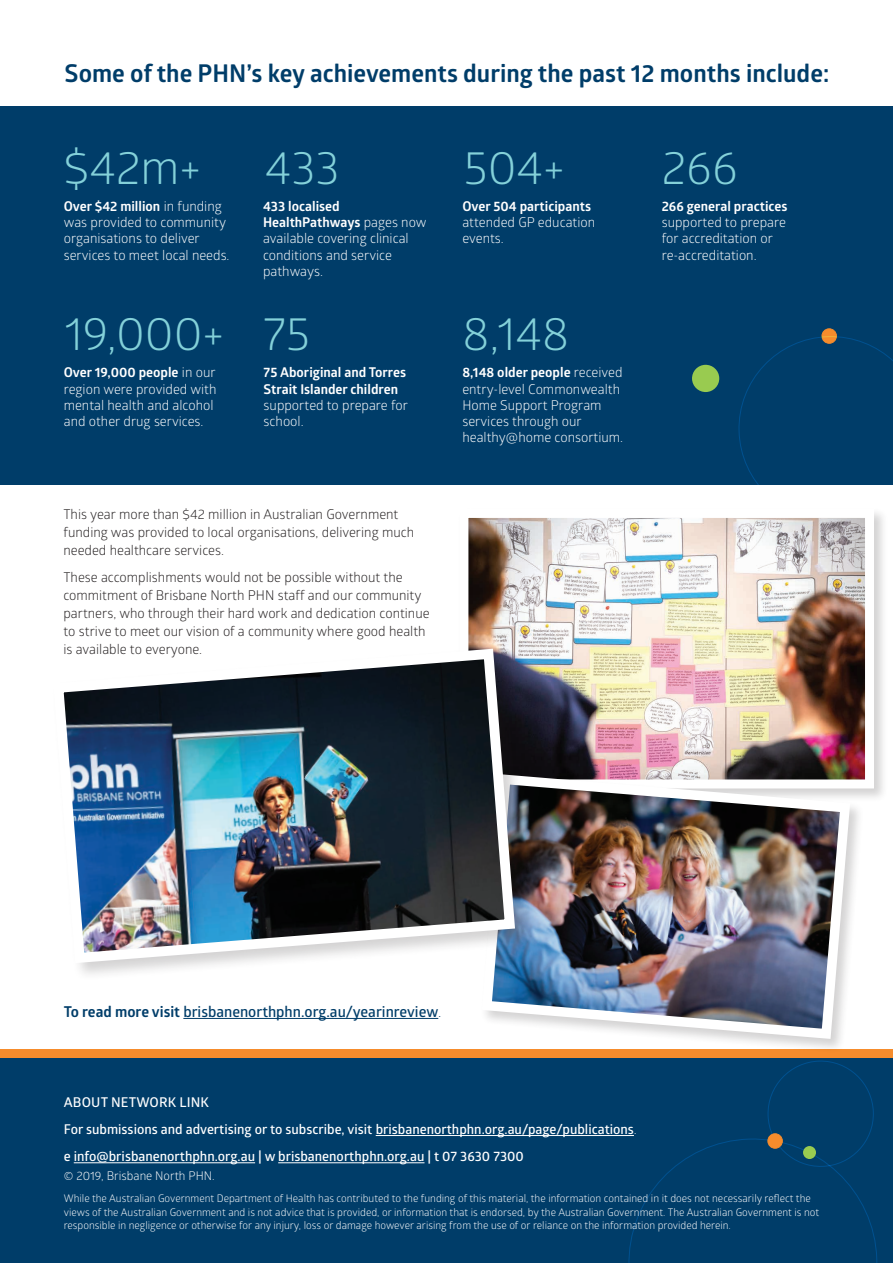
<style>
.page{position:relative;width:893px;height:1263px;background:#fff}
.page>*{position:absolute;margin:0;border:0;box-sizing:border-box;transform-origin:0 0}
.body{font:46.5px "Glober";color:#84d1d9}
.body-2{font:700 24.6px "Glober";color:#003d69}
.body-3{font:600 15px "Glober";color:#003d69}
.Orange_bullets{font:13.5px/16.2px "Glober";color:#fff}
.body-4{font:13.5px/18px "Glober";color:#231f20}
.t1{font:600 13.5px "Glober";color:#fff}
.Orange_bullets-2{font:700 13.5px/16.2px "Glober";color:#fff}
.t2{font:12px "Glober";color:#fff}
.body-5{font:10.5px/13.5px "Glober";color:#fff}
.s1{font-weight:700}
.s2{font-weight:400}
</style>
<div class="page">
<div style="left:0;top:1058px;width:893px;height:205px;background:#003d69"></div>
<div style="left:0;top:106px;width:893px;height:379px;background:#003d69"></div>
<div style="left:822px;top:329px;width:14px;height:14px;background:#f68c2c;border-radius:50%"></div>
<div style="left:822px;top:328px;width:15px;height:16px;border:1px solid #f68c2c;border-radius:50%"></div>
<svg style="left:738px;top:335px;width:155px;height:150px"></svg>
<div style="left:692px;top:365px;width:27px;height:27px;background:#99cb50;border-radius:50%"></div>
<div style="left:0;top:1049px;width:893px;height:9px;background:#f68c2c"></div>
<svg style="left:628px;top:1060px;width:250px;height:203px"></svg>
<div style="left:803px;top:1146px;width:13px;height:13px;background:#99cb50;border-radius:50%"></div>
<div style="left:768px;top:1134px;width:14px;height:14px;background:#f68c2c;border-radius:50%"></div>
<div style="left:767px;top:1133px;width:16px;height:15px;border:1px solid #f68c2c;border-radius:50%"></div>
<hr style="left:376px;top:1135px;width:258px;height:1px;background:#fff">
<hr style="left:74px;top:1162px;width:181px;height:1px;background:#fff">
<hr style="left:278px;top:1162px;width:146px;height:1px;background:#fff">
<div style="left:457px;top:507px;width:431px;height:296px;background:#231f20;opacity:.2"></div>
<img style="left:469px;top:519px;width:395px;height:253px">
<hr style="left:183px;top:1018px;width:255px;height:1px;background:#003d69">
<div style="left:480px;top:772px;width:384px;height:281px;background:#231f20;opacity:.2"></div>
<img style="left:480px;top:769px;width:375px;height:275px">
<div style="left:51px;top:646px;width:482px;height:335px;background:#231f20;opacity:.2"></div>
<img style="left:51px;top:643px;width:469px;height:325px">
<p class="body-2" style="left:65px;top:56px;width:766px">Some of the PHN’s key achievements during the past 12 months include:</p>
<p class="body" style="left:63px;top:135px;width:139px">$42m+</p>
<p class="body" style="left:265px;top:135px;width:76px">433</p>
<p class="body" style="left:464px;top:135px;width:103px">504+</p>
<p class="body" style="left:662px;top:135px;width:77px">266</p>
<p class="Orange_bullets" style="left:64px;top:198px;width:167px"><span class="s1">Over $42 million</span> in funding was provided to community organisations to deliver services to meet local needs.</p>
<p class="Orange_bullets" style="left:263px;top:198px;width:165px"><span class="s1">433 localised<br>HealthPathways</span> pages now available covering clinical conditions and service pathways.</p>
<p class="Orange_bullets" style="left:462px;top:198px;width:134px"><span class="s1">Over 504 participants </span>attended GP education events.</p>
<p class="Orange_bullets" style="left:662px;top:198px;width:127px"><span class="s1">266 general practices </span>supported to prepare for accreditation or re‑accreditation.</p>
<p class="body" style="left:65px;top:301px;width:161px">19,000+</p>
<p class="Orange_bullets" style="left:64px;top:364px;width:154px"><span class="s1">Over 19,000 people</span> in our region were provided with mental health and alcohol and other drug services.</p>
<p class="body" style="left:263px;top:301px;width:48px">75</p>
<p class="Orange_bullets-2" style="left:264px;top:364px;width:146px">75 Aboriginal and Torres<br>Strait Islander children <span class="s2">supported to prepare for school.</span></p>
<p class="body-4" style="left:63px;top:505px;width:352px">This year more than $42 million in Australian Government funding was provided to local organisations, delivering much needed healthcare services.</p>
<p class="body-4" style="left:63px;top:567px;width:368px">These accomplishments would not be possible without the commitment of Brisbane North PHN staff and our community partners, who through their hard work and dedication continue to strive to meet our vision of a community where good health is available to everyone.</p>
<p class="body" style="left:462px;top:301px;width:108px">8,148</p>
<p class="Orange_bullets" style="left:462px;top:364px;width:162px"><span class="s1">8,148 older people</span> received entry‑ level Commonwealth<br>Home Support Program services through our healthy@home consortium.</p>
<p class="body-3" style="left:64px;top:1001px;width:379px"><span class="s1">To read more visit</span> brisbanenorthphn.org.au/yearinreview<span class="s2">.</span></p>
<p class="t1" style="left:64px;top:1092px;width:147px">ABOUT NETWORK LINK</p>
<p class="t1" style="left:64px;top:1120px;width:575px">For submissions and advertising or to subscribe, visit brisbanenorthphn.org.au/page/publications<span class="s2">.</span></p>
<p class="t1" style="left:64px;top:1147px;width:461px">e info@brisbanenorthphn.org.au | w brisbanenorthphn.org.au | t 07 3630 7300</p>
<p class="t2" style="left:64px;top:1167px;width:152px">© 2019, Brisbane North PHN.</p>
<p class="body-5" style="left:64px;top:1191px;width:757px">While the Australian Government Department of Health has contributed to the funding of this material, the information contained in it does not necessarily reflect the views of the Australian Government and is not advice that is provided, or information that is endorsed, by the Australian Government. The Australian Government is not responsible in negligence or otherwise for any injury, loss or damage however arising from the use of or reliance on the information provided herein.</p>
</div>
